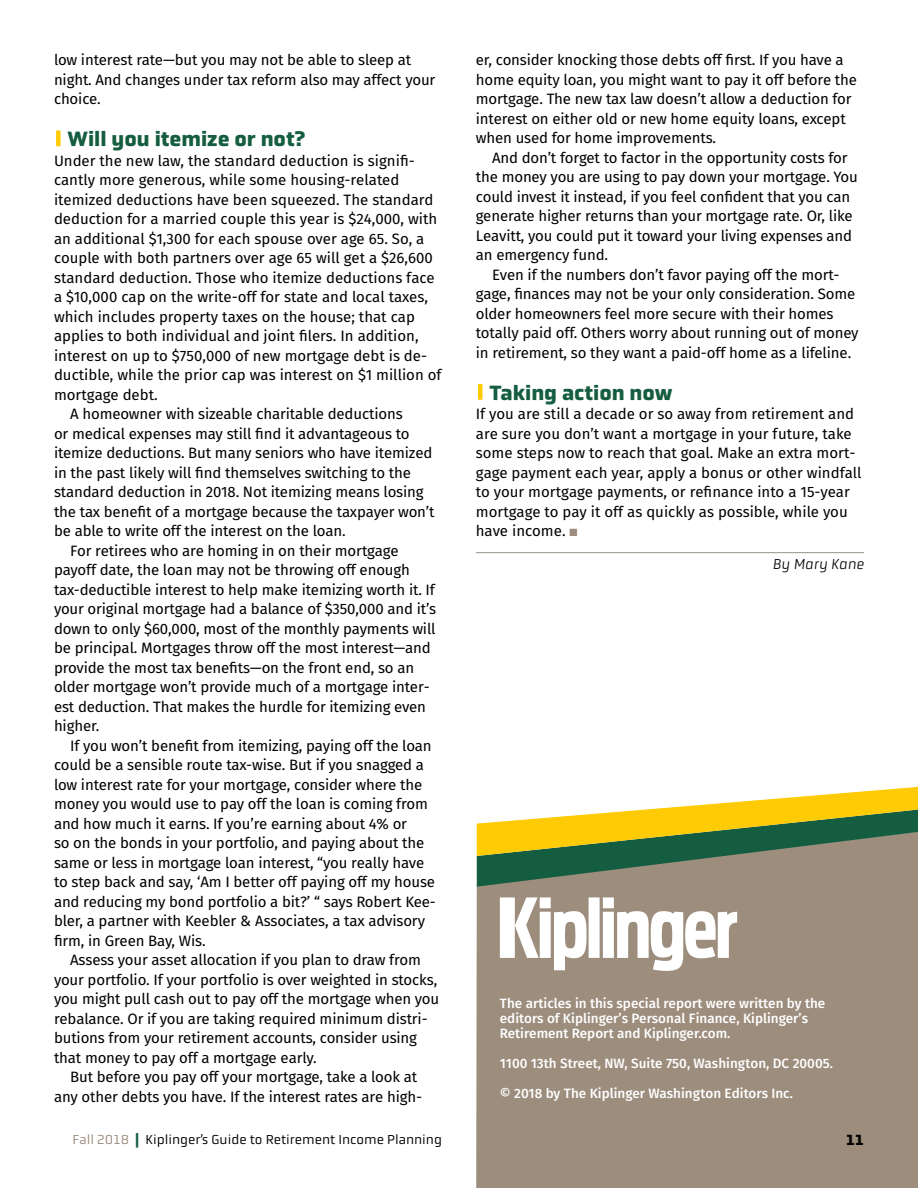
<style>
.page{position:relative;width:918px;height:1188px;background:#fff}
.page>*{position:absolute;margin:0;border:0;box-sizing:border-box;transform-origin:0 0}
.t1{font:700 21px "Obvia";color:#155d41}
.t2{font:15px/19.5px "Fira Sans";letter-spacing:-.01em;color:#000}
.t3{font:italic 300 15px "Obvia";color:#000}
.t4{font:700 15px "Obvia";color:#000}
.t5{font:500 13.5px/15px "Fira Sans";color:#fff}
.t6{font:13.5px "Obvia";color:#000}
.s1{color:#9c8d7d}
.s2{font-weight:900;color:#155d41}
</style>
<div class="page">
<div style="left:476px;top:832px;width:442px;height:356px;background:#9c8d7d"></div>
<svg style="left:477px;top:787px;width:441px;height:100px"></svg>
<div style="left:56px;top:130px;width:5px;height:16px;background:#ffcb05"></div>
<hr style="left:478px;top:384px;width:4px;height:16px;background:#ffcb05">
<hr style="left:476px;top:552px;width:388px;height:1px;background:#8c9887">
<svg style="left:500px;top:897px;width:237px;height:74px"></svg>
<p class="t2" style="left:54px;top:50px;width:383px">low interest rate—but you may not be able to sleep at night. And changes under tax reform also may affect your choice.</p>
<h1 class="t1" style="left:68px;top:126px;width:239px">Will you itemize or not?</h1>
<p class="t2" style="left:54px;top:151px;width:362px">Under the new law, the standard deduction is signifi-</p>
<p class="t2" style="left:54px;top:170px;width:347px">cantly more generous, while some housing-related</p>
<p class="t2" style="left:54px;top:190px;width:381px">itemized deductions have been squeezed. The standard</p>
<p class="t2" style="left:54px;top:209px;width:385px">deduction for a married couple this year is $24,000, with</p>
<p class="t2" style="left:54px;top:229px;width:372px">an additional $1,300 for each spouse over age 65. So, a</p>
<p class="t2" style="left:54px;top:248px;width:380px">couple with both partners over age 65 will get a $26,600</p>
<p class="t2" style="left:54px;top:268px;width:382px">standard deduction. Those who itemize deductions face</p>
<p class="t2" style="left:54px;top:287px;width:375px">a $10,000 cap on the write-off for state and local taxes,</p>
<p class="t2" style="left:54px;top:307px;width:362px">which includes property taxes on the house; that cap</p>
<p class="t2" style="left:54px;top:326px;width:366px">applies to both individual and joint filers. In addition,</p>
<p class="t2" style="left:54px;top:346px;width:375px">interest on up to $750,000 of new mortgage debt is de-</p>
<p class="t2" style="left:54px;top:365px;width:389px">ductible, while the prior cap was interest on $1 million of</p>
<p class="t2" style="left:54px;top:385px;width:105px">mortgage debt.</p>
<p class="t2" style="left:70px;top:404px;width:334px">A homeowner with sizeable charitable deductions</p>
<p class="t2" style="left:54px;top:424px;width:357px">or medical expenses may still find it advantageous to</p>
<p class="t2" style="left:54px;top:443px;width:380px">itemize deductions. But many seniors who have itemized</p>
<p class="t2" style="left:54px;top:463px;width:358px">in the past likely will find themselves switching to the</p>
<p class="t2" style="left:54px;top:482px;width:371px">standard deduction in 2018. Not itemizing means losing</p>
<p class="t2" style="left:54px;top:502px;width:382px">the tax benefit of a mortgage because the taxpayer won’t</p>
<p class="t2" style="left:54px;top:521px;width:293px">be able to write off the interest on the loan.</p>
<p class="t2" style="left:70px;top:541px;width:330px">For retirees who are homing in on their mortgage</p>
<p class="t2" style="left:54px;top:560px;width:357px">payoff date, the loan may not be throwing off enough</p>
<p class="t2" style="left:54px;top:580px;width:382px">tax-deductible interest to help make itemizing worth it. If</p>
<p class="t2" style="left:54px;top:599px;width:384px">your original mortgage had a balance of $350,000 and it’s</p>
<p class="t2" style="left:54px;top:619px;width:383px">down to only $60,000, most of the monthly payments will</p>
<p class="t2" style="left:54px;top:638px;width:378px">be principal. Mortgages throw off the most interest—and</p>
<p class="t2" style="left:54px;top:658px;width:362px">provide the most tax benefits—on the front end, so an</p>
<p class="t2" style="left:54px;top:677px;width:377px">older mortgage won’t provide much of a mortgage inter-</p>
<p class="t2" style="left:54px;top:697px;width:374px">est deduction. That makes the hurdle for itemizing even</p>
<p class="t2" style="left:54px;top:716px;width:47px">higher.</p>
<p class="t2" style="left:70px;top:736px;width:363px">If you won’t benefit from itemizing, paying off the loan</p>
<p class="t2" style="left:54px;top:755px;width:372px">could be a sensible route tax-wise. But if you snagged a</p>
<p class="t2" style="left:54px;top:775px;width:370px">low interest rate for your mortgage, consider where the</p>
<p class="t2" style="left:54px;top:794px;width:376px">money you would use to pay off the loan is coming from</p>
<p class="t2" style="left:54px;top:814px;width:355px">and how much it earns. If you’re earning about 4% or</p>
<p class="t2" style="left:54px;top:833px;width:372px">so on the bonds in your portfolio, and paying about the</p>
<p class="t2" style="left:54px;top:853px;width:372px">same or less in mortgage loan interest, “you really have</p>
<p class="t2" style="left:54px;top:872px;width:383px">to step back and say, ‘Am I better off paying off my house</p>
<p class="t2" style="left:54px;top:892px;width:383px">and reducing my bond portfolio a bit?’ “ says Robert Kee-</p>
<p class="t2" style="left:54px;top:911px;width:373px">bler, a partner with Keebler &amp; Associates, a tax advisory</p>
<p class="t2" style="left:54px;top:931px;width:153px">firm, in Green Bay, Wis.</p>
<p class="t2" style="left:70px;top:950px;width:352px">Assess your asset allocation if you plan to draw from</p>
<p class="t2" style="left:54px;top:970px;width:385px">your portfolio. If your portfolio is over weighted in stocks,</p>
<p class="t2" style="left:54px;top:989px;width:387px">you might pull cash out to pay off the mortgage when you</p>
<p class="t2" style="left:54px;top:1009px;width:375px">rebalance. Or if you are taking required minimum distri-</p>
<p class="t2" style="left:54px;top:1028px;width:365px">butions from your retirement accounts, consider using</p>
<p class="t2" style="left:54px;top:1048px;width:264px">that money to pay off a mortgage early.</p>
<p class="t2" style="left:70px;top:1067px;width:349px">But before you pay off your mortgage, take a look at</p>
<p class="t2" style="left:54px;top:1087px;width:370px">any other debts you have. If the interest rates are high-</p>
<p class="t2" style="left:476px;top:50px;width:383px">er, consider knocking those debts off first. If you have a home equity loan, you might want to pay it off before the mortgage. The new tax law doesn’t allow a deduction for interest on either old or new home equity loans, except when used for home improvements.</p>
<p class="t2" style="left:476px;top:148px;width:384px;text-indent:16px">And don’t forget to factor in the opportunity costs for the money you are using to pay down your mortgage. You could invest it instead, if you feel confident that you can generate higher returns than your mortgage rate. Or, like Leavitt, you could put it toward your living expenses and an emergency fund.</p>
<p class="t2" style="left:476px;top:265px;width:384px;text-indent:16px">Even if the numbers don’t favor paying off the mort&shy;gage, finances may not be your only consideration. Some older homeowners feel more secure with their homes totally paid off. Others worry about running out of money in retirement, so they want a paid-off home as a lifeline.</p>
<h1 class="t1" style="left:489px;top:380px;width:185px">Taking action now</h1>
<p class="t2" style="left:476px;top:404px;width:387px">If you are still a decade or so away from retirement and are sure you don’t want a mortgage in your future, take some steps now to reach that goal. Make an extra mort&shy;gage payment each year, apply a bonus or other windfall to your mortgage payments, or refinance into a 15-year mortgage to pay it off as quickly as possible, while you have income. <span class="s1">■</span></p>
<p class="t3" style="left:773px;top:556px;width:93px">By Mary Kane</p>
<p class="t5" style="left:500px;top:996px;width:327px">The articles in this special report were written by the editors of Kiplinger’s Personal Finance, Kiplinger’s<br>Retirement Report and Kiplinger.com.</p>
<p class="t5" style="left:500px;top:1056px;width:335px">1100 13th Street, NW, Suite 750, Washington, DC 20005.</p>
<p class="t5" style="left:500px;top:1086px;width:295px">© 2018 by The Kiplinger Washington Editors Inc.</p>
<p class="t6" style="left:73px;top:1132px;width:371px"><span class="s1">Fall 2018</span> <span class="s2">|</span> Kiplinger’s Guide to Retirement Income Planning</p>
<p class="t4" style="left:846px;top:1131px;width:19px">11</p>
</div>
